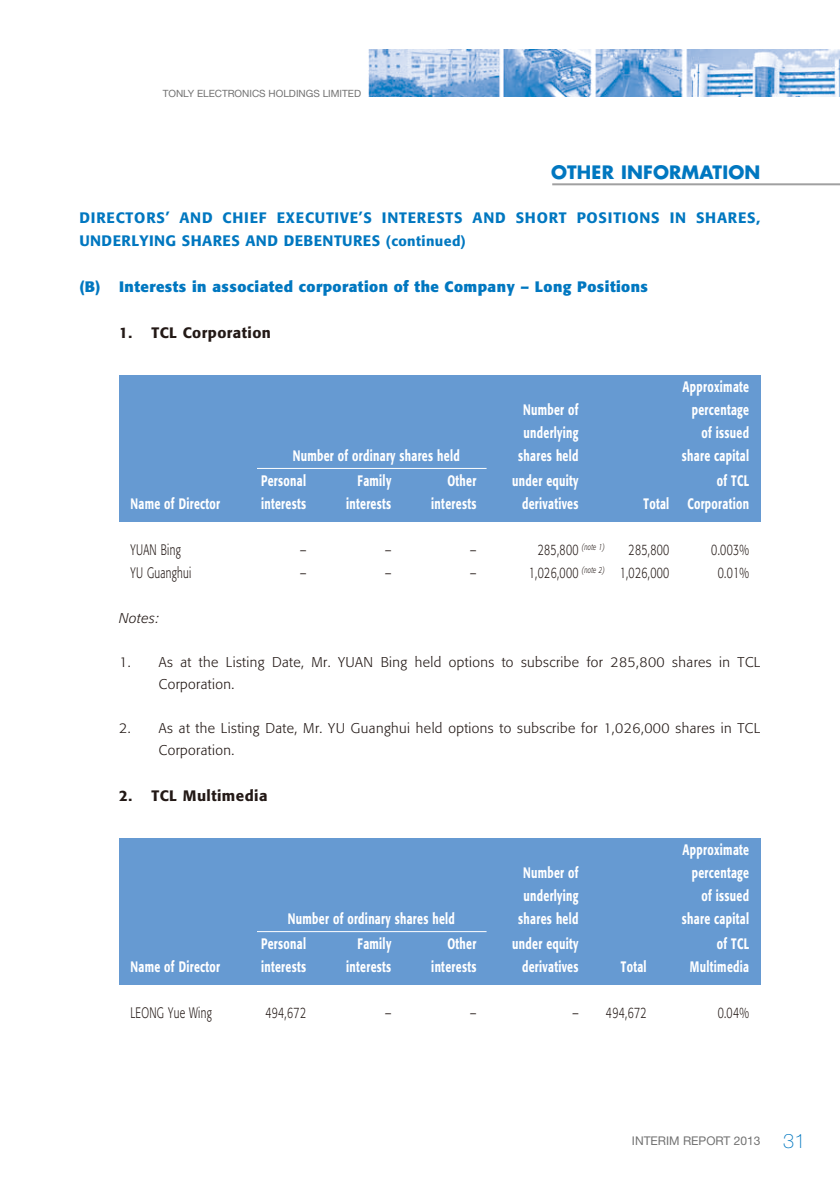
<style>
.page{position:relative;width:840px;height:1191px;background:#fff}
.page>*{position:absolute;margin:0;border:0;box-sizing:border-box;transform-origin:0 0}
.t1{font:700 18px "Futura Std";letter-spacing:.01em;color:#0077c0}
.t2{font:500 15px "Formata";letter-spacing:.03em;color:#fff;scale:.7 1}
.t3{font:300 15px "Formata";letter-spacing:.03em;color:#231916;scale:.7 1}
.t4{font:500 15px/23px "Formata";letter-spacing:.055em;color:#0077c0}
.t5{font:700 15px "Formata";letter-spacing:.03em;color:#0077c0}
.t6{font:500 15px "Formata";letter-spacing:.03em;color:#231916}
.t7{font:300 14px/22px "Formata";letter-spacing:.03em;color:#231916}
.t8{font:italic 300 14px "Formata";letter-spacing:.03em;color:#231916}
.t9{font:12px "Helvetica Neue LT Std";color:#727272}
.t10{font:10px "Helvetica Neue LT Std";color:#727272}
.s1{font-size:14px}
.s2{font-weight:100;font-size:20px;color:#0077c0}
</style>
<div class="page">
<hr style="left:552px;top:183px;width:287px;height:2px;background:#a0a0a1">
<img style="left:369px;top:49px;width:470px;height:48px">
<div style="left:119px;top:375px;width:641px;height:146px;background:#669ad2"></div>
<hr style="left:257px;top:468px;width:229px;height:1px;background:#fff">
<div style="left:119px;top:838px;width:641px;height:146px;background:#669ad2"></div>
<hr style="left:257px;top:931px;width:229px;height:1px;background:#fff">
<p class="t10" style="left:163px;top:87px;width:200px">TONLY ELECTRONICS HOLDINGS LIMITED</p>
<p class="t1" style="left:550px;top:160px;width:211px">OTHER INFORMATION</p>
<p class="t4" style="left:79px;top:206px;width:682px">DIRECTORS’ AND CHIEF EXECUTIVE’S INTERESTS AND SHORT POSITIONS IN SHARES,<br>UNDERLYING SHARES AND DEBENTURES <span class="s1">(continued)</span></p>
<p class="t5" style="left:79px;top:277px;width:569px">(B) Interests in associated corporation of the Company – Long Positions</p>
<p class="t6" style="left:119px;top:323px;width:153px">1. TCL Corporation</p>
<p class="t2" style="left:682px;top:377px;width:96px">Approximate</p>
<p class="t2" style="left:522px;top:400px;width:81px">Number of</p>
<p class="t2" style="left:691px;top:400px;width:84px">percentage</p>
<p class="t2" style="left:523px;top:423px;width:80px">underlying</p>
<p class="t2" style="left:701px;top:423px;width:69px">of issued</p>
<p class="t2" style="left:292px;top:446px;width:240px">Number of ordinary shares held</p>
<p class="t2" style="left:518px;top:446px;width:88px">shares held</p>
<p class="t2" style="left:681px;top:446px;width:97px">share capital</p>
<p class="t2" style="left:261px;top:471px;width:66px">Personal</p>
<p class="t2" style="left:357px;top:471px;width:50px">Family</p>
<p class="t2" style="left:447px;top:471px;width:43px">Other</p>
<p class="t2" style="left:512px;top:471px;width:96px">under equity</p>
<p class="t2" style="left:716px;top:471px;width:48px">of TCL</p>
<p class="t2" style="left:130px;top:494px;width:129px">Name of Director</p>
<p class="t2" style="left:261px;top:494px;width:66px">interests</p>
<p class="t2" style="left:346px;top:494px;width:66px">interests</p>
<p class="t2" style="left:431px;top:494px;width:66px">interests</p>
<p class="t2" style="left:522px;top:494px;width:82px">derivatives</p>
<p class="t2" style="left:643px;top:494px;width:152px">Total Corporation</p>
<p class="t3" style="left:130px;top:541px;width:73px">YUAN Bing</p>
<p class="t3" style="left:300px;top:541px;width:10px">–</p>
<p class="t3" style="left:385px;top:541px;width:10px">–</p>
<p class="t3" style="left:470px;top:541px;width:10px">–</p>
<p class="t3" style="left:537px;top:541px;width:97px">285,800 <sup>(note</sup> <sup>1)</sup></p>
<p class="t3" style="left:628px;top:541px;width:60px">285,800</p>
<p class="t3" style="left:711px;top:541px;width:56px">0.003%</p>
<p class="t3" style="left:130px;top:564px;width:89px">YU Guanghui</p>
<p class="t3" style="left:300px;top:564px;width:10px">–</p>
<p class="t3" style="left:385px;top:564px;width:10px">–</p>
<p class="t3" style="left:470px;top:564px;width:10px">–</p>
<p class="t3" style="left:528px;top:564px;width:202px">1,026,000 <sup>(note</sup> <sup>2)</sup> 1,026,000</p>
<p class="t3" style="left:717px;top:564px;width:46px">0.01%</p>
<p class="t8" style="left:119px;top:610px;width:41px">Notes:</p>
<p class="t7" style="left:159px;top:651px;width:602px;text-indent:-40px">1. As at the Listing Date, Mr. YUAN Bing held options to subscribe for 285,800 shares in TCL<br>Corporation.</p>
<p class="t7" style="left:159px;top:717px;width:602px;text-indent:-40px">2. As at the Listing Date, Mr. YU Guanghui held options to subscribe for 1,026,000 shares in TCL<br>Corporation.</p>
<p class="t6" style="left:119px;top:786px;width:150px">2. TCL Multimedia</p>
<p class="t2" style="left:682px;top:840px;width:96px">Approximate</p>
<p class="t2" style="left:522px;top:863px;width:81px">Number of</p>
<p class="t2" style="left:691px;top:863px;width:84px">percentage</p>
<p class="t2" style="left:523px;top:886px;width:80px">underlying</p>
<p class="t2" style="left:701px;top:886px;width:69px">of issued</p>
<p class="t2" style="left:288px;top:909px;width:240px">Number of ordinary shares held</p>
<p class="t2" style="left:518px;top:909px;width:88px">shares held</p>
<p class="t2" style="left:681px;top:909px;width:97px">share capital</p>
<p class="t2" style="left:261px;top:934px;width:66px">Personal</p>
<p class="t2" style="left:357px;top:934px;width:50px">Family</p>
<p class="t2" style="left:447px;top:934px;width:43px">Other</p>
<p class="t2" style="left:512px;top:934px;width:96px">under equity</p>
<p class="t2" style="left:716px;top:934px;width:48px">of TCL</p>
<p class="t2" style="left:130px;top:957px;width:129px">Name of Director</p>
<p class="t2" style="left:261px;top:957px;width:66px">interests</p>
<p class="t2" style="left:346px;top:957px;width:66px">interests</p>
<p class="t2" style="left:431px;top:957px;width:66px">interests</p>
<p class="t2" style="left:522px;top:957px;width:82px">derivatives</p>
<p class="t2" style="left:620px;top:957px;width:38px">Total</p>
<p class="t2" style="left:689px;top:957px;width:86px">Multimedia</p>
<p class="t3" style="left:130px;top:1004px;width:117px">LEONG Yue Wing</p>
<p class="t3" style="left:265px;top:1004px;width:60px">494,672</p>
<p class="t3" style="left:385px;top:1004px;width:10px">–</p>
<p class="t3" style="left:470px;top:1004px;width:10px">–</p>
<p class="t3" style="left:572px;top:1004px;width:107px">– 494,672</p>
<p class="t3" style="left:717px;top:1004px;width:46px">0.04%</p>
<p class="t9" style="left:631px;top:1134px;width:175px">INTERIM REPORT 2013 <span class="s2">31</span></p>
</div>
